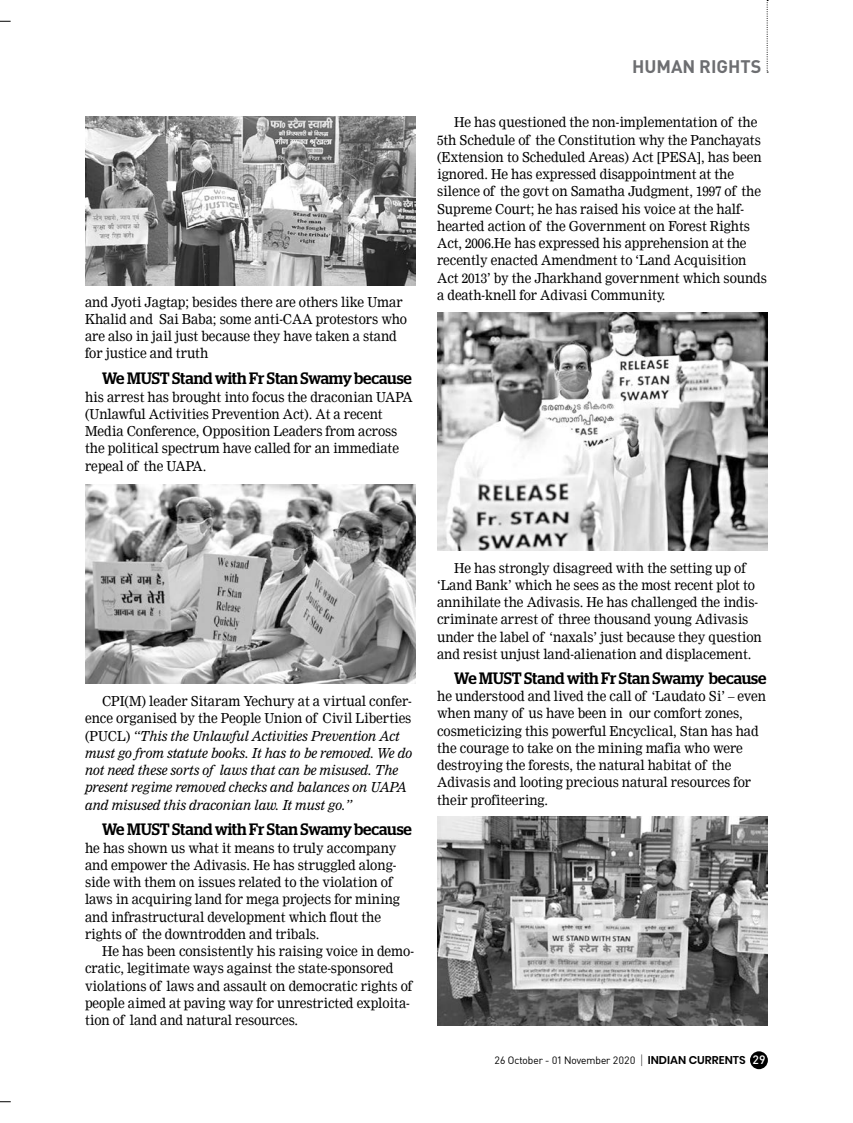
<style>
.page{position:relative;width:853px;height:1123px;background:#fff}
.page>*{position:absolute;margin:0;border:0;box-sizing:border-box;transform-origin:0 0}
.t1{font:700 18px "DI Nc";color:#6d6e71}
.t2{font:500 16.5px "Stag";letter-spacing:-.005em;color:#000;scale:.95 1}
.t3{font:13.5px/17.2px "Nimrod";letter-spacing:-.005em;color:#000;scale:.95 1}
.t4{font:italic 13.5px/17.2px "Nimrod";letter-spacing:-.005em;color:#000;scale:.95 1}
.t5{font:10.5px "Sapient Sans";color:#000}
.s1{font-style:normal}
.s2{font-weight:300;font-size:13.5px}
.s3{font-family:"Poppins";font-weight:600;font-size:11.25px}
.s4{font-weight:500;font-size:12px;color:#fff}
</style>
<div class="page">
<div style="left:750px;top:1051px;width:17px;height:18px;background:#000;border-radius:50%"></div>
<svg style="left:766px;top:0;width:2px;height:73px"></svg>
<img style="left:85px;top:484px;width:331px;height:200px">
<img style="left:85px;top:117px;width:331px;height:169px">
<img style="left:437px;top:816px;width:330px;height:209px">
<img style="left:437px;top:312px;width:330px;height:238px">
<p class="t3" style="left:85px;top:293px;width:340px">and Jyoti Jagtap; besides there are others like Umar Khalid and Sai Baba; some anti-CAA protestors who are also in jail just because they have taken a stand for justice and truth</p>
<p class="t2" style="left:102px;top:369px;width:327px">We MUST Stand with Fr Stan Swamy because</p>
<p class="t3" style="left:85px;top:388px;width:346px">his arrest has brought into focus the draconian UAPA (Unlawful Activities Prevention Act). At a recent Media Conference, Opposition Leaders from across the political spectrum have called for an immediate repeal of the UAPA.</p>
<h1 class="t1" style="left:632px;top:55px;width:131px">HUMAN RIGHTS</h1>
<p class="t3" style="left:437px;top:114px;width:349px;text-indent:17px">He has questioned the non-implementation of the 5th Schedule of the Constitution why the Panchayats (Extension to Scheduled Areas) Act [PESA], has been ignored. He has expressed disappointment at the silence of the govt on Samatha Judgment, 1997 of the Supreme Court; he has raised his voice at the half&shy;hearted action of the Government on Forest Rights Act, 2006.He has expressed his apprehension at the recently enacted Amendment to ‘Land Acquisition Act 2013’ by the Jharkhand government which sounds a death-knell for Adivasi Community.</p>
<p class="t4" style="left:85px;top:692px;width:346px;text-indent:17px"><span class="s1">CPI(M) leader Sitaram Yechury at a virtual confer&shy;ence organised by the People Union of Civil Liberties (PUCL)</span> “This the Unlawful Activities Prevention Act must go from statute books. It has to be removed. We do not need these sorts of laws that can be misused. The present regime removed checks and balances on UAPA and misused this draconian law. It must go.”</p>
<p class="t2" style="left:102px;top:819px;width:327px">We MUST Stand with Fr Stan Swamy because</p>
<p class="t3" style="left:85px;top:839px;width:333px">he has shown us what it means to truly accompany and empower the Adivasis. He has struggled along&shy;side with them on issues related to the violation of laws in acquiring land for mega projects for mining and infrastructural development which flout the rights of the downtrodden and tribals.</p>
<p class="t3" style="left:85px;top:942px;width:348px;text-indent:17px">He has been consistently his raising voice in demo&shy;cratic, legitimate ways against the state-sponsored violations of laws and assault on democratic rights of people aimed at paving way for unrestricted exploita&shy;tion of land and natural resources.</p>
<p class="t3" style="left:437px;top:559px;width:343px;text-indent:17px">He has strongly disagreed with the setting up of ‘Land Bank’ which he sees as the most recent plot to annihilate the Adivasis. He has challenged the indis&shy;criminate arrest of three thousand young Adivasis under the label of ‘naxals’ just because they question and resist unjust land-alienation and displacement.</p>
<p class="t2" style="left:454px;top:668px;width:330px">We MUST Stand with Fr Stan Swamy because</p>
<p class="t3" style="left:437px;top:687px;width:348px">he understood and lived the call of ‘Laudato Si’ – even when many of us have been in our comfort zones, cosmeticizing this powerful Encyclical, Stan has had the courage to take on the mining mafia who were destroying the forests, the natural habitat of the Adivasis and looting precious natural resources for their profiteering.</p>
<p class="t5" style="left:494px;top:1053px;width:272px">26 October - 01 November 2020 <span class="s2">|</span> <span class="s3">INDIAN CURRENTS</span> <span class="s4">29</span></p>
</div>
